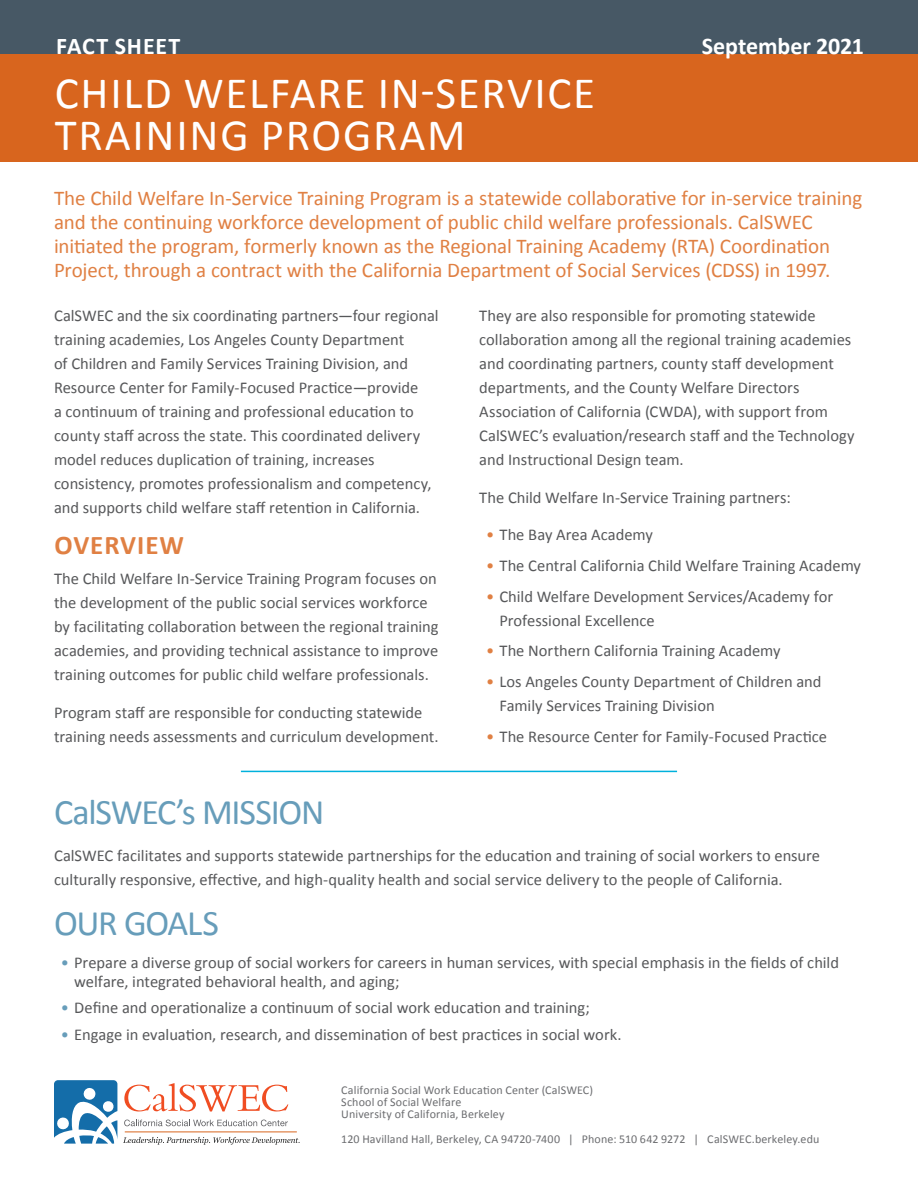
<style>
.page{position:relative;width:918px;height:1188px;background:#fff}
.page>*{position:absolute;margin:0;border:0;box-sizing:border-box;transform-origin:0 0}
.t1{font:45px/42px "Calibri";letter-spacing:.04em;color:#fff}
.Head_A{font:36px "Calibri";letter-spacing:-.035em;color:#679dba}
.Head_B{font:700 27px "Calibri";letter-spacing:.035em;color:#e08043}
.t2{font:700 24px "Calibri";color:#fff}
.t3{font:700 24px "Calibri";letter-spacing:.035em;color:#fff}
.Intro_text{font:21px/24px "Calibri";letter-spacing:-.005em;color:#e08043}
.Text_Left{font:16.5px/24px "Calibri";color:#57585a}
.t4{font:12px/12px "Calibri";letter-spacing:.01em;color:#6c6d70}
.s1{color:#e08043}
.s2{color:#679dba}
</style>
<div class="page">
<svg style="left:123px;top:1137px;width:177px;height:8px"></svg>
<hr style="left:125px;top:1132px;width:172px;height:1px;background:#d8651e">
<svg style="left:124px;top:1083px;width:164px;height:28px"></svg>
<svg style="left:124px;top:1120px;width:164px;height:6px"></svg>
<svg style="left:54px;top:1080px;width:63px;height:64px"></svg>
<div style="left:0;top:0;width:918px;height:54px;background:#475865"></div>
<div style="left:0;top:54px;width:918px;height:108px;background:#d8651e"></div>
<hr style="left:241px;top:771px;width:436px;height:1px;background:#00b1dc">
<h3 class="t3" style="left:56px;top:29px;width:126px">FACT SHEET</h3>
<h3 class="t2" style="left:702px;top:29px;width:164px">September 2021</h3>
<p class="t1" style="left:55px;top:71px;width:542px">CHILD WELFARE IN-SERVICE<br>TRAINING PROGRAM</p>
<p class="Intro_text" style="left:54px;top:185px;width:810px">The Child Welfare In-Service Training Program is a statewide collaborative for in-service training and the continuing workforce development of public child welfare professionals. CalSWEC initiated the program, formerly known as the Regional Training Academy (RTA) Coordination Project, through a contract with the California Department of Social Services (CDSS) in 1997.</p>
<p class="Text_Left" style="left:54px;top:303px;width:386px">CalSWEC and the six coordinating partners—four regional training academies, Los Angeles County Department<br>of Children and Family Services Training Division, and Resource Center for Family-Focused Practice—provide<br>a continuum of training and professional education to county staff across the state. This coordinated delivery model reduces duplication of training, increases consistency, promotes professionalism and competency, and supports child welfare staff retention in California.</p>
<p class="Head_B" style="left:55px;top:525px;width:131px">OVERVIEW</p>
<p class="Text_Left" style="left:54px;top:566px;width:386px">The Child Welfare In-Service Training Program focuses on the development of the public social services workforce by facilitating collaboration between the regional training academies, and providing technical assistance to improve training outcomes for public child welfare professionals.</p>
<p class="Text_Left" style="left:54px;top:700px;width:386px">Program staff are responsible for conducting statewide training needs assessments and curriculum development.</p>
<p class="Text_Left" style="left:479px;top:303px;width:377px">They are also responsible for promoting statewide collaboration among all the regional training academies and coordinating partners, county staff development departments, and the County Welfare Directors Association of California (CWDA), with support from CalSWEC’s evaluation/research staff and the Technology and Instructional Design team.</p>
<p class="Text_Left" style="left:479px;top:485px;width:313px">The Child Welfare In-Service Training partners:</p>
<p class="Text_Left" style="left:486px;top:522px;width:169px"><span class="s1">•</span> The Bay Area Academy</p>
<p class="Text_Left" style="left:486px;top:553px;width:377px"><span class="s1">•</span> The Central California Child Welfare Training Academy</p>
<p class="Text_Left" style="left:500px;top:584px;width:335px;text-indent:-14px"><span class="s1">•</span> Child Welfare Development Services/Academy for<br>Professional Excellence</p>
<p class="Text_Left" style="left:486px;top:638px;width:296px"><span class="s1">•</span> The Northern California Training Academy</p>
<p class="Text_Left" style="left:500px;top:669px;width:324px;text-indent:-14px"><span class="s1">•</span> Los Angeles County Department of Children and<br>Family Services Training Division</p>
<p class="Text_Left" style="left:486px;top:724px;width:343px"><span class="s1">•</span> The Resource Center for Family-Focused Practice</p>
<p class="Head_A" style="left:54px;top:787px;width:272px">CalSWEC’s MISSION</p>
<p class="Text_Left" style="left:54px;top:843px;width:768px">CalSWEC facilitates and supports statewide partnerships for the education and training of social workers to ensure culturally responsive, effective, and high-quality health and social service delivery to the people of California.</p>
<p class="Head_A" style="left:54px;top:898px;width:166px">OUR GOALS</p>
<p class="Text_Left" style="left:74px;top:952px;width:766px;line-height:19.5px;text-indent:-14px"><span class="s2">•</span> Prepare a diverse group of social workers for careers in human services, with special emphasis in the fields of child welfare, integrated behavioral health, and aging;</p>
<p class="Text_Left" style="left:61px;top:995px;width:531px"><span class="s2">•</span> Define and operationalize a continuum of social work education and training;</p>
<p class="Text_Left" style="left:61px;top:1022px;width:562px"><span class="s2">•</span> Engage in evaluation, research, and dissemination of best practices in social work.</p>
<p class="t4" style="left:341px;top:1083px;width:253px">California Social Work Education Center (CalSWEC)<br>School of Social Welfare<br>University of California, Berkeley</p>
<p class="t4" style="left:341px;top:1133px;width:480px">120 Havilland Hall, Berkeley, CA 94720-7400 | Phone: 510 642 9272 | CalSWEC.berkeley.edu</p>
</div>
